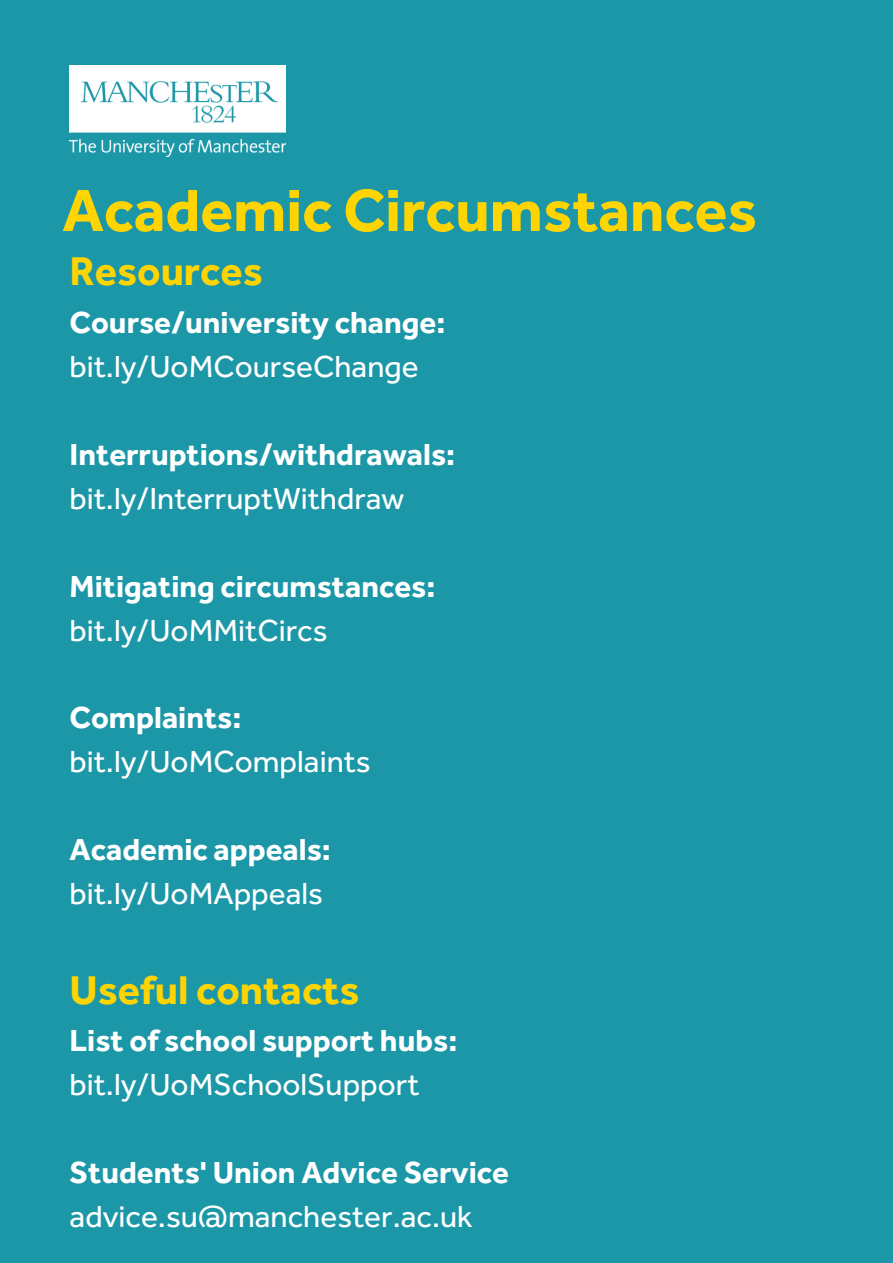
<style>
.page{position:relative;width:893px;height:1263px;background:#1c97a7}
.page>*{position:absolute;margin:0;border:0;box-sizing:border-box;transform-origin:0 0}
.t1{font:700 61.5px "Effra";color:#fed403}
.t2{font:700 41.55px "Effra";color:#fed403}
.t3{font:700 31.5px "Effra";color:#fff}
.t4{font:31.5px "Effra";color:#fff}
</style>
<div class="page">
<img style="left:70px;top:66px;width:215px;height:91px">
<p class="t1" style="left:62px;top:173px;width:696px">Academic Circumstances</p>
<p class="t2" style="left:70px;top:246px;width:195px">Resources</p>
<p class="t3" style="left:70px;top:303px;width:377px">Course/university change:</p>
<p class="t4" style="left:70px;top:347px;width:350px">bit.ly/UoMCourseChange</p>
<p class="t3" style="left:70px;top:435px;width:387px">Interruptions/withdrawals:</p>
<p class="t4" style="left:70px;top:479px;width:336px">bit.ly/InterruptWithdraw</p>
<p class="t3" style="left:70px;top:567px;width:367px">Mitigating circumstances:</p>
<p class="t4" style="left:70px;top:611px;width:259px">bit.ly/UoMMitCircs</p>
<p class="t3" style="left:70px;top:698px;width:173px">Complaints:</p>
<p class="t4" style="left:70px;top:742px;width:303px">bit.ly/UoMComplaints</p>
<p class="t3" style="left:70px;top:830px;width:263px">Academic appeals:</p>
<p class="t4" style="left:70px;top:874px;width:255px">bit.ly/UoMAppeals</p>
<p class="t2" style="left:70px;top:964px;width:291px">Useful contacts</p>
<p class="t3" style="left:70px;top:1021px;width:389px">List of school support hubs:</p>
<p class="t4" style="left:70px;top:1065px;width:351px">bit.ly/UoMSchoolSupport</p>
<p class="t3" style="left:70px;top:1153px;width:441px">Students' Union Advice Service</p>
<p class="t4" style="left:70px;top:1197px;width:404px">advice.su@manchester.ac.uk</p>
</div>
